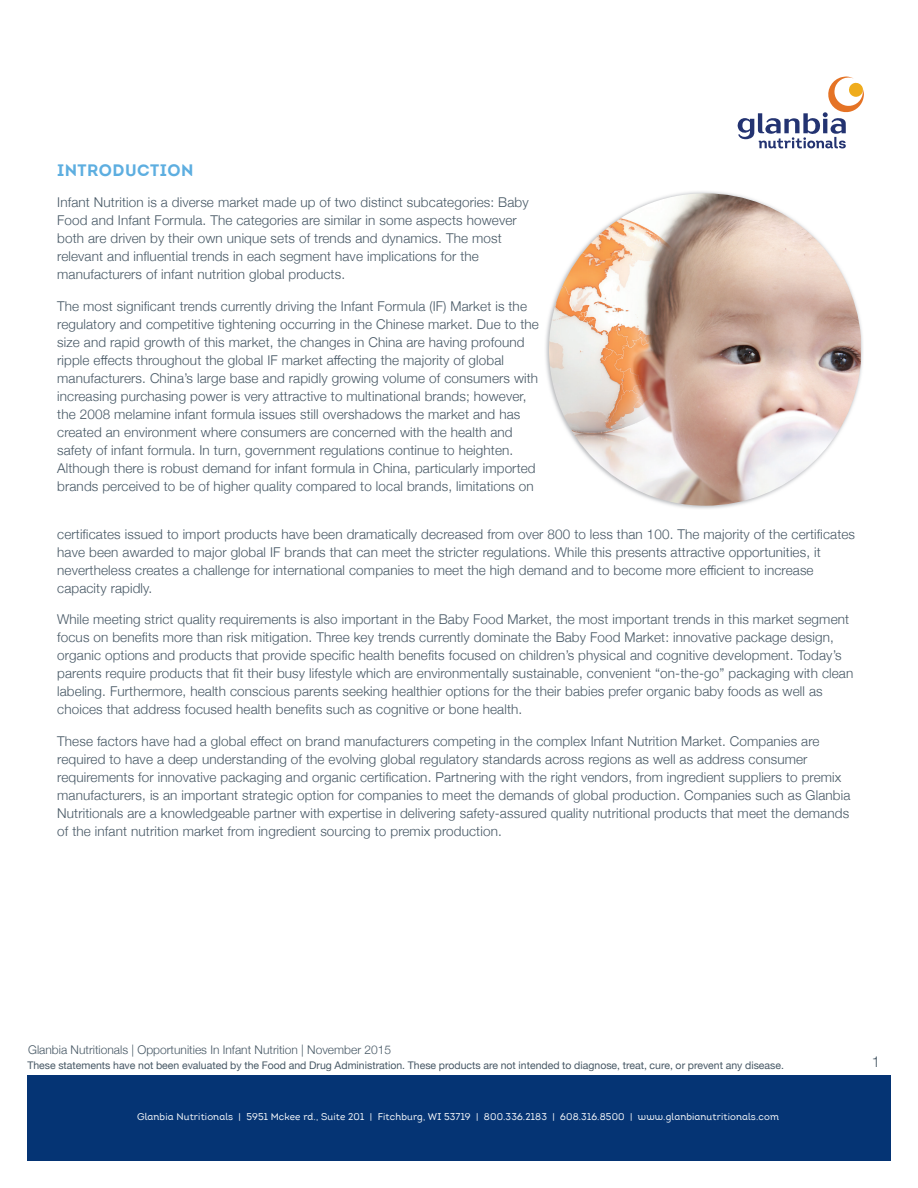
<style>
.page{position:relative;width:918px;height:1188px;background:#fff}
.page>*{position:absolute;margin:0;border:0;box-sizing:border-box;transform-origin:0 0}
.Body_Copy{font:16.5px "Intro Bold Caps";letter-spacing:.03em;color:#5daee0}
.t1{font:300 15px "Helvetica Neue";color:#475865}
.Body_Copy-2{font:300 13.5px/18px "Helvetica Neue";letter-spacing:.01em;color:#475865}
.t2{font:300 12px "Helvetica Neue";color:#475865}
.t3{font:10.5px "Helvetica Neue";color:#475865}
.t4{font:9.75px "Intro Book Alt";letter-spacing:.015em;color:#fff}
</style>
<div class="page">
<div style="left:27px;top:1075px;width:864px;height:86px;background:#053474"></div>
<svg style="left:738px;top:77px;width:126px;height:71px"></svg>
<img style="left:545px;top:191px;width:318px;height:318px">
<img style="left:549px;top:193px;width:312px;height:313px;border-radius:153px">
<p class="Body_Copy" style="left:57px;top:159px;width:138px">INTRODUCTION</p>
<p class="Body_Copy-2" style="left:57px;top:192px;width:473px">Infant Nutrition is a diverse market made up of two distinct subcategories: Baby Food and Infant Formula. The categories are similar in some aspects however both are driven by their own unique sets of trends and dynamics. The most relevant and influential trends in each segment have implications for the manufacturers of infant nutrition global products.</p>
<p class="Body_Copy-2" style="left:57px;top:296px;width:483px">The most significant trends currently driving the Infant Formula (IF) Market is the regulatory and competitive tightening occurring in the Chinese market. Due to the size and rapid growth of this market, the changes in China are having profound ripple effects throughout the global IF market affecting the majority of global manufacturers. China’s large base and rapidly growing volume of consumers with increasing purchasing power is very attractive to multinational brands; however, the 2008 melamine infant formula issues still overshadows the market and has created an environment where consumers are concerned with the health and safety of infant formula. In turn, government regulations continue to heighten.<br>Although there is robust demand for infant formula in China, particularly imported brands perceived to be of higher quality compared to local brands, limitations on</p>
<p class="Body_Copy-2" style="left:57px;top:524px;width:799px">certificates issued to import products have been dramatically decreased from over 800 to less than 100. The majority of the certificates have been awarded to major global IF brands that can meet the stricter regulations. While this presents attractive opportunities, it nevertheless creates a challenge for international companies to meet the high demand and to become more efficient to increase capacity rapidly.</p>
<p class="Body_Copy-2" style="left:57px;top:610px;width:798px">While meeting strict quality requirements is also important in the Baby Food Market, the most important trends in this market segment focus on benefits more than risk mitigation. Three key trends currently dominate the Baby Food Market: innovative package design, organic options and products that provide specific health benefits focused on children’s physical and cognitive development. Today’s parents require products that fit their busy lifestyle which are environmentally sustainable, convenient “on-the-go” packaging with clean labeling. Furthermore, health conscious parents seeking healthier options for the their babies prefer organic baby foods as well as choices that address focused health benefits such as cognitive or bone health.</p>
<p class="Body_Copy-2" style="left:57px;top:731px;width:795px">These factors have had a global effect on brand manufacturers competing in the complex Infant Nutrition Market. Companies are required to have a deep understanding of the evolving global regulatory standards across regions as well as address consumer requirements for innovative packaging and organic certification. Partnering with the right vendors, from ingredient suppliers to premix manufacturers, is an important strategic option for companies to meet the demands of global production. Companies such as Glanbia Nutritionals are a knowledgeable partner with expertise in delivering safety-assured quality nutritional products that meet the demands of the infant nutrition market from ingredient sourcing to premix production.</p>
<p class="t2" style="left:28px;top:1040px;width:364px">Glanbia Nutritionals | Opportunities In Infant Nutrition | November 2015</p>
<p class="t3" style="left:27px;top:1057px;width:758px">These statements have not been evaluated by the Food and Drug Administration. These products are not intended to diagnose, treat, cure, or prevent any disease.</p>
<p class="t4" style="left:137px;top:1111px;width:644px">Glanbia Nutritionals | 5951 Mckee rd., Suite 201 | Fitchburg, WI 53719 | 800.336.2183 | 608.316.8500 | www.glanbianutritionals.com</p>
<p class="t1" style="left:872px;top:1049px;width:10px">1</p>
</div>
